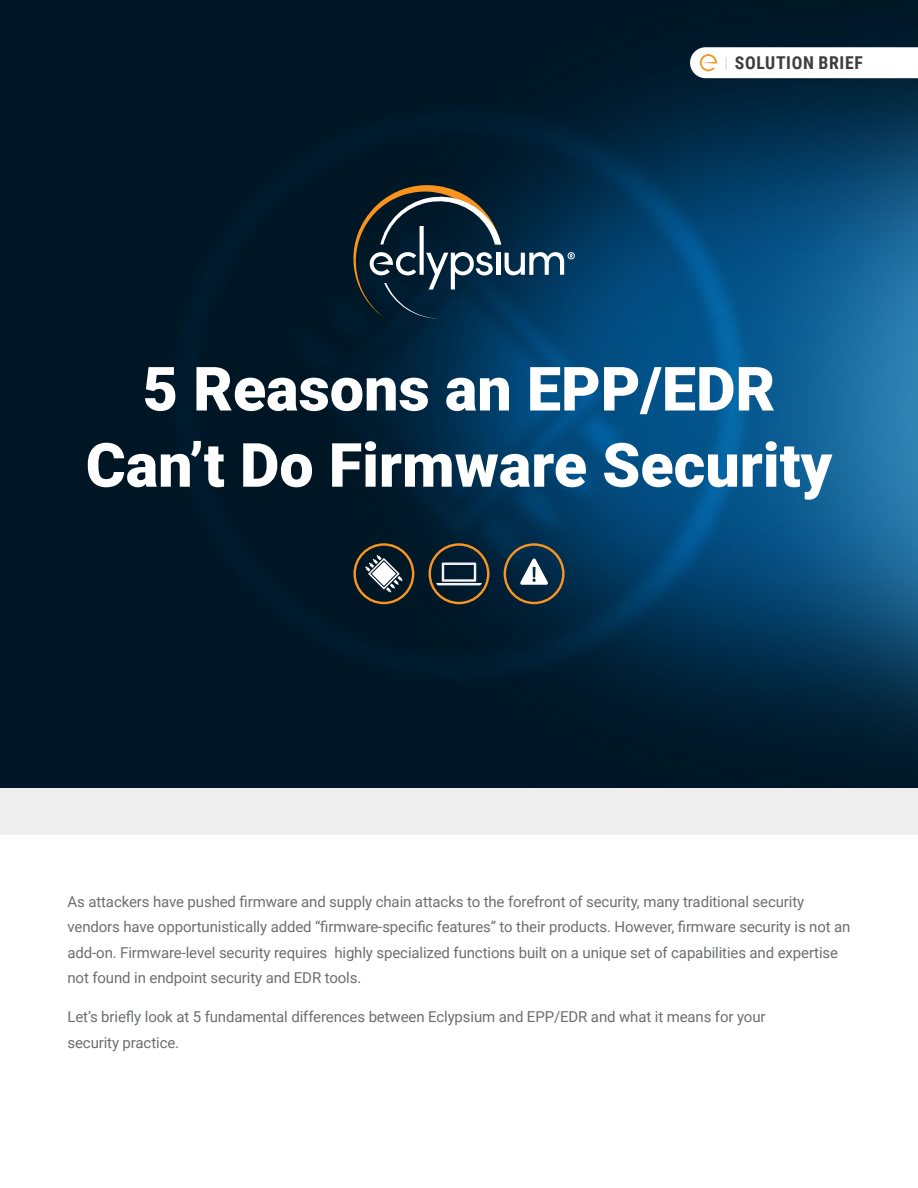
<style>
.page{position:relative;width:918px;height:1188px;background:#fff}
.page>*{position:absolute;margin:0;border:0;box-sizing:border-box;transform-origin:0 0}
.t1{font:900 61.05px/76.2px "Roboto";color:#fff;text-align:center}
.t2{font:700 17.7px "Roboto Condensed";letter-spacing:.035em;color:#3d3c3e}
.t3{font:15px/25.5px "Roboto";letter-spacing:-.01em;color:#6d6e71}
</style>
<div class="page">
<img style="left:0;top:0;width:918px;height:788px">
<div style="left:0;top:802px;width:918px;height:33px;background:#eee"></div>
<svg style="left:353px;top:185px;width:222px;height:134px;background:#213d4f"></svg>
<svg style="left:690px;top:47px;width:228px;height:31px"></svg>
<svg style="left:429px;top:543px;width:60px;height:61px;background:#343e3f"></svg>
<svg style="left:353px;top:543px;width:61px;height:61px;background:#414643"></svg>
<svg style="left:504px;top:543px;width:61px;height:61px;background:#384a52"></svg>
<p class="t2" style="left:735px;top:56px;width:129px">SOLUTION BRIEF</p>
<h1 class="t1" style="left:86px;top:356px;width:748px">5 Reasons an EPP/EDR<br>Can’t Do Firmware Security</h1>
<p class="t3" style="left:68px;top:888px;width:785px">As attackers have pushed firmware and supply chain attacks to the forefront of security, many traditional security vendors have opportunistically added “firmware-specific features” to their products. However, firmware security is not an add-on. Firmware-level security requires highly specialized functions built on a unique set of capabilities and expertise not found in endpoint security and EDR tools.</p>
<p class="t3" style="left:68px;top:1003px;width:700px">Let’s briefly look at 5 fundamental differences between Eclypsium and EPP/EDR and what it means for your security practice.</p>
</div>
